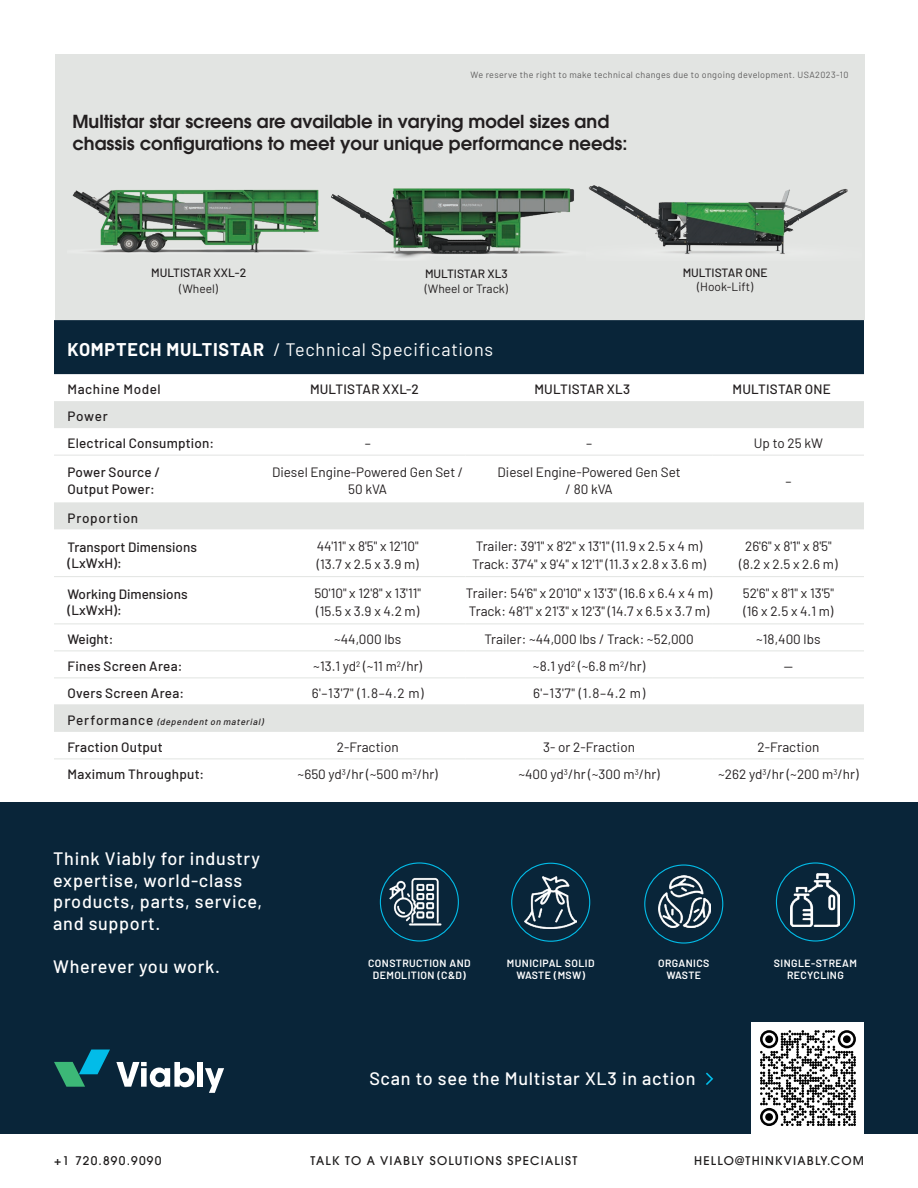
<style>
.page{position:relative;width:918px;height:1188px;background:#fff}
.page>*{position:absolute;margin:0;border:0;box-sizing:border-box;transform-origin:0 0}
.t1{font:500 18px/21.6px "Barlow";letter-spacing:.04em;color:#fff}
.t2{font:600 18px/21.6px "ITC Avant Garde Pro";color:#231f20}
.t3{font:18px "Barlow";letter-spacing:.04em;color:#fff}
.t4{font:13.5px/18px "Barlow";color:#231f20}
.t5{font:500 13.5px/16.2px "Barlow";letter-spacing:.015em;color:#231f20}
.t6{font:500 13.5px "Barlow";letter-spacing:.04em;color:#231f20}
.t7{font:500 12px "ITC Avant Garde Pro";letter-spacing:.1em;color:#1f1d1d}
.t8{font:500 12px "Barlow";color:#231f20}
.t9{font:12px "Barlow";color:#231f20}
.t10{font:600 10.5px/12.6px "Barlow";letter-spacing:.04em;color:#fff;text-align:center}
.t11{font:9px "Barlow";letter-spacing:.04em;color:#5f5e5e}
.t12{font:italic 500 9px "Barlow";color:#231f20}
.s1{font-weight:700}
.s2{font-style:normal;font-size:13.5px}
</style>
<div class="page">
<div style="left:0;top:803px;width:918px;height:331px;background:#092539"></div>
<svg style="left:752px;top:1022px;width:112px;height:112px;background:#bababa"></svg>
<img style="left:658px;top:876px;width:52px;height:51px">
<div style="left:644px;top:864px;width:79px;height:80px;border:1px solid #02bce8;border-radius:50%"></div>
<img style="left:791px;top:873px;width:49px;height:54px">
<div style="left:776px;top:862px;width:79px;height:80px;border:1px solid #02bce8;border-radius:50%"></div>
<svg style="left:706px;top:1073px;width:7px;height:12px"></svg>
<svg style="left:380px;top:863px;width:78px;height:78px"></svg>
<img style="left:385px;top:864px;width:68px;height:74px">
<div style="left:380px;top:862px;width:79px;height:80px;border:1px solid #02bce8;border-radius:50%"></div>
<img style="left:525px;top:876px;width:52px;height:52px">
<div style="left:511px;top:863px;width:79px;height:79px;border:1px solid #02bce8;border-radius:50%"></div>
<svg style="left:116px;top:1062px;width:79px;height:25px"></svg>
<div style="left:197px;top:1062px;width:6px;height:25px;background:#fff"></div>
<svg style="left:205px;top:1068px;width:19px;height:25px"></svg>
<svg style="left:54px;top:1050px;width:56px;height:37px"></svg>
<svg style="left:760px;top:1030px;width:96px;height:18px;background:#969696"></svg>
<div style="left:55px;top:55px;width:810px;height:265px;background:#e2e4e2"></div>
<div style="left:54px;top:320px;width:810px;height:54px;background:#092539"></div>
<svg style="left:54px;top:401px;width:810px;height:331px"></svg>
<hr style="left:54px;top:678px;width:216px;height:1px;background:#e2e4e2">
<hr style="left:54px;top:624px;width:216px;height:1px;background:#e2e4e2">
<hr style="left:270px;top:624px;width:195px;height:1px;background:#e2e4e2">
<hr style="left:465px;top:624px;width:248px;height:1px;background:#e2e4e2">
<hr style="left:713px;top:624px;width:151px;height:1px;background:#e2e4e2">
<hr style="left:54px;top:705px;width:216px;height:1px;background:#e2e4e2">
<hr style="left:270px;top:705px;width:195px;height:1px;background:#e2e4e2">
<hr style="left:465px;top:705px;width:248px;height:1px;background:#e2e4e2">
<hr style="left:713px;top:705px;width:151px;height:1px;background:#e2e4e2">
<hr style="left:465px;top:678px;width:248px;height:1px;background:#e2e4e2">
<hr style="left:713px;top:678px;width:151px;height:1px;background:#e2e4e2">
<hr style="left:54px;top:576px;width:216px;height:1px;background:#e2e4e2">
<hr style="left:270px;top:576px;width:195px;height:1px;background:#e2e4e2">
<hr style="left:465px;top:576px;width:248px;height:1px;background:#e2e4e2">
<hr style="left:713px;top:576px;width:151px;height:1px;background:#e2e4e2">
<hr style="left:54px;top:455px;width:216px;height:1px;background:#e2e4e2">
<hr style="left:270px;top:455px;width:195px;height:1px;background:#e2e4e2">
<hr style="left:465px;top:455px;width:248px;height:1px;background:#e2e4e2">
<hr style="left:713px;top:455px;width:151px;height:1px;background:#e2e4e2">
<hr style="left:54px;top:651px;width:216px;height:1px;background:#e2e4e2">
<hr style="left:270px;top:651px;width:195px;height:1px;background:#e2e4e2">
<hr style="left:465px;top:651px;width:248px;height:1px;background:#e2e4e2">
<hr style="left:713px;top:651px;width:151px;height:1px;background:#e2e4e2">
<hr style="left:270px;top:678px;width:195px;height:1px;background:#e2e4e2">
<hr style="left:54px;top:759px;width:216px;height:1px;background:#e2e4e2">
<hr style="left:270px;top:759px;width:195px;height:1px;background:#e2e4e2">
<hr style="left:465px;top:759px;width:248px;height:1px;background:#e2e4e2">
<hr style="left:713px;top:759px;width:151px;height:1px;background:#e2e4e2">
<img style="left:72px;top:189px;width:247px;height:64px">
<img style="left:331px;top:188px;width:244px;height:70px">
<img style="left:588px;top:185px;width:260px;height:69px">
<p class="t11" style="left:471px;top:69px;width:379px">We reserve the right to make technical changes due to ongoing development. USA2023-10</p>
<h1 class="t2" style="left:72px;top:110px;width:557px">Multistar star screens are available in varying model sizes and chassis configurations to meet your unique performance needs:</h1>
<p class="t8" style="left:151px;top:264px;width:97px">MULTISTAR XXL-2</p>
<p class="t9" style="left:179px;top:280px;width:40px">(Wheel)</p>
<p class="t8" style="left:425px;top:265px;width:84px">MULTISTAR XL3</p>
<p class="t9" style="left:425px;top:280px;width:85px">(Wheel or Track)</p>
<p class="t8" style="left:683px;top:264px;width:86px">MULTISTAR ONE</p>
<p class="t9" style="left:697px;top:278px;width:58px">(Hook-Lift)</p>
<h1 class="t3" style="left:68px;top:337px;width:427px"><span class="s1">KOMPTECH MULTISTAR</span> / Technical Specifications</h1>
<p class="t6" style="left:68px;top:380px;width:95px">Machine Model</p>
<p class="t5" style="left:310px;top:380px;width:110px">MULTISTAR XXL-2</p>
<p class="t5" style="left:534px;top:380px;width:97px">MULTISTAR XL3</p>
<p class="t5" style="left:733px;top:380px;width:100px">MULTISTAR ONE</p>
<p class="t5" style="left:67px;top:402px;width:148px;line-height:26.8px">Power<br>Electrical Consumption:</p>
<p class="t4" style="left:365px;top:433px;width:8px">–</p>
<p class="t4" style="left:586px;top:433px;width:8px">–</p>
<p class="t4" style="left:754px;top:433px;width:71px">Up to 25 kW</p>
<p class="t5" style="left:67px;top:463px;width:94px">Power Source /<br>Output Power:</p>
<p class="t4" style="left:272px;top:463px;width:193px;line-height:16.2px;text-align:center">Diesel Engine-Powered Gen Set /<br>50 kVA</p>
<p class="t4" style="left:498px;top:463px;width:185px;line-height:16.2px;text-align:center">Diesel Engine-Powered Gen Set / 80 kVA</p>
<p class="t4" style="left:785px;top:471px;width:8px">–</p>
<p class="t5" style="left:67px;top:502px;width:131px;line-height:29px">Proportion<br>Transport Dimensions</p>
<p class="t5" style="left:67px;top:554px;width:56px">(LxWxH):</p>
<p class="t4" style="left:317px;top:536px;width:104px">44'11" x 8'5" x 12'10" (13.7 x 2.5 x 3.9 m)</p>
<p class="t4" style="left:472px;top:536px;width:235px">Trailer: 39'1" x 8'2" x 13'1" (11.9 x 2.5 x 4 m)<br>Track: 37'4" x 9'4" x 12'1" (11.3 x 2.8 x 3.6 m)</p>
<p class="t4" style="left:739px;top:536px;width:100px;text-align:center">26'6" x 8'1" x 8'5" (8.2 x 2.5 x 2.6 m)</p>
<p class="t5" style="left:68px;top:585px;width:122px">Working Dimensions (LxWxH):</p>
<p class="t4" style="left:314px;top:583px;width:108px">50'10" x 12'8" x 13'11" (15.5 x 3.9 x 4.2 m)</p>
<p class="t4" style="left:466px;top:583px;width:248px">Trailer: 54'6" x 20'10" x 13'3" (16.6 x 6.4 x 4 m)<br>Track: 48'1" x 21'3" x 12'3" (14.7 x 6.5 x 3.7 m)</p>
<p class="t4" style="left:743px;top:583px;width:93px">52'6" x 8'1" x 13'5" (16 x 2.5 x 4.1 m)</p>
<p class="t5" style="left:67px;top:630px;width:48px">Weight:</p>
<p class="t4" style="left:334px;top:629px;width:69px">~44,000 lbs</p>
<p class="t4" style="left:484px;top:629px;width:211px">Trailer: ~44,000 lbs / Track: ~52,000</p>
<p class="t4" style="left:756px;top:629px;width:66px">~18,400 lbs</p>
<p class="t5" style="left:67px;top:657px;width:116px">Fines Screen Area:</p>
<p class="t4" style="left:313px;top:656px;width:110px">~13.1 yd<sup>2</sup> (~11 m<sup>2</sup>/hr)</p>
<p class="t4" style="left:533px;top:656px;width:114px">~8.1 yd<sup>2</sup> (~6.8 m<sup>2</sup>/hr)</p>
<p class="t4" style="left:784px;top:656px;width:11px">—</p>
<p class="t5" style="left:68px;top:684px;width:118px">Overs Screen Area:</p>
<p class="t4" style="left:312px;top:683px;width:114px">6'–13'7" (1.8–4.2 m)</p>
<p class="t4" style="left:533px;top:683px;width:114px">6'–13'7" (1.8–4.2 m)</p>
<p class="t12" style="left:68px;top:715px;width:200px"><span class="s2">P e r f o r m a n c e</span> (dependent on material)</p>
<p class="t5" style="left:68px;top:738px;width:97px">Fraction Output</p>
<p class="t4" style="left:337px;top:737px;width:63px">2-Fraction</p>
<p class="t4" style="left:543px;top:737px;width:93px">3- or 2-Fraction</p>
<p class="t4" style="left:757px;top:737px;width:63px">2-Fraction</p>
<p class="t5" style="left:67px;top:765px;width:138px">Maximum Throughput:</p>
<p class="t4" style="left:298px;top:764px;width:142px">~650 yd<sup>3</sup>/hr (~500 m<sup>3</sup>/hr)</p>
<p class="t4" style="left:518px;top:764px;width:143px">~400 yd<sup>3</sup>/hr (~300 m<sup>3</sup>/hr)</p>
<p class="t4" style="left:718px;top:764px;width:142px">~262 yd<sup>3</sup>/hr (~200 m<sup>3</sup>/hr)</p>
<h1 class="t1" style="left:53px;top:847px;width:211px">Think Viably for industry expertise, world-class products, parts, service, and support.</h1>
<h1 class="t1" style="left:53px;top:955px;width:168px">Wherever you work.</h1>
<p class="t10" style="left:368px;top:956px;width:104px">CONSTRUCTION AND<br>DEMOLITION (C&amp;D)</p>
<p class="t10" style="left:507px;top:956px;width:89px">MUNICIPAL SOLID<br>WASTE (MSW)</p>
<p class="t10" style="left:658px;top:956px;width:53px">ORGANICS<br>WASTE</p>
<p class="t10" style="left:774px;top:956px;width:85px">SINGLE-STREAM<br>RECYCLING</p>
<h1 class="t1" style="left:369px;top:1066px;width:328px">Scan to see the Multistar XL3 in action</h1>
<p class="t7" style="left:54px;top:1153px;width:109px">+1 720.890.9090</p>
<p class="t7" style="left:310px;top:1153px;width:268px">TALK TO A VIABLY SOLUTIONS SPECIALIST</p>
<p class="t7" style="left:694px;top:1153px;width:171px">HELLO@THINKVIABLY.COM</p>
</div>
